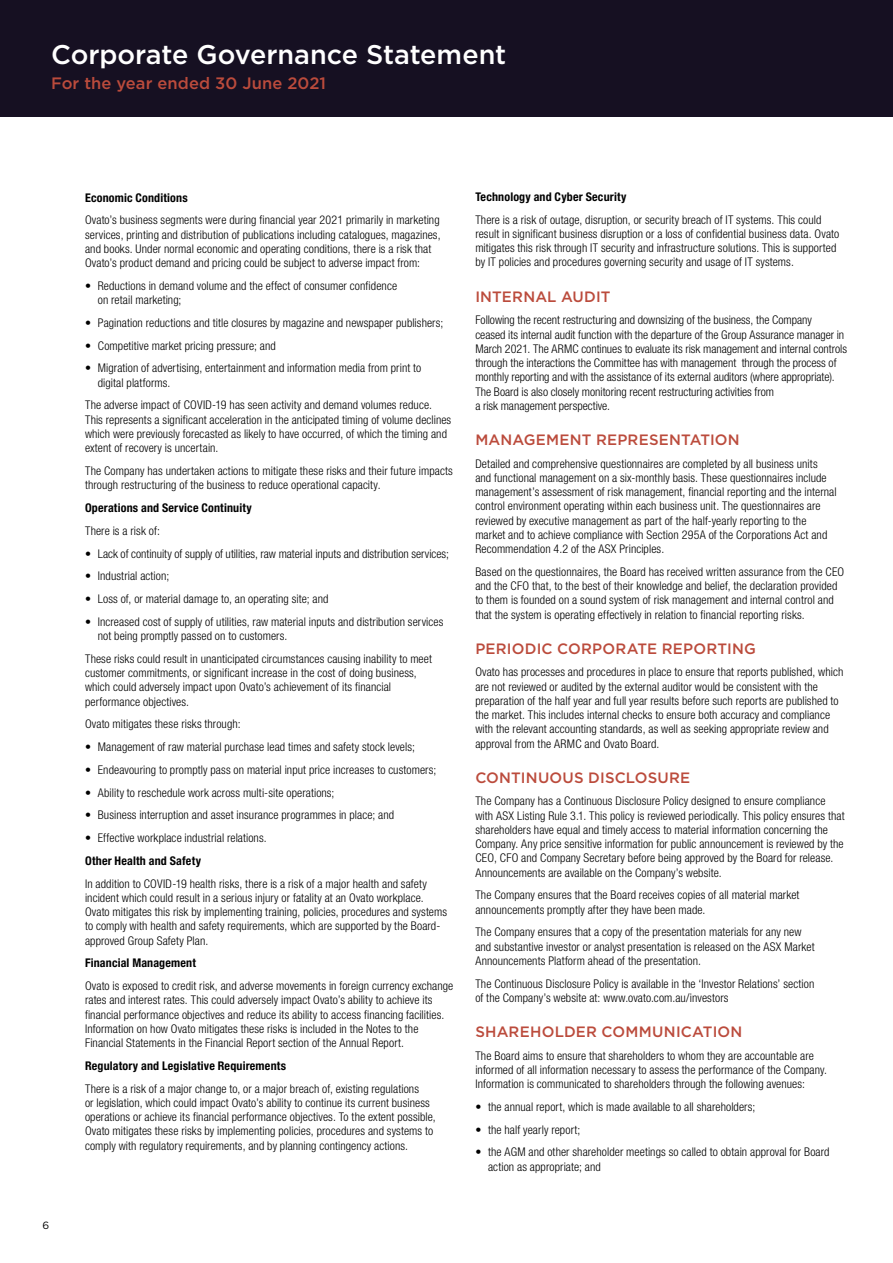
<style>
.page{position:relative;width:893px;height:1263px;background:#fff}
.page>*{position:absolute;margin:0;border:0;box-sizing:border-box;transform-origin:0 0}
.t1{font:500 27px "Gotham";letter-spacing:-.01em;color:#fff}
.t2{font:500 16.5px "Gotham";letter-spacing:.005em;color:#bb4b3c}
.t3{font:500 15px "Gotham";letter-spacing:.015em;color:#bb4b3c}
.t4{font:300 condensed 12px/14.2px "Helvetica Neue LT Std";letter-spacing:.005em;color:#000}
.t5{font:700 condensed 12px "Helvetica Neue";letter-spacing:.015em;color:#000}
.t6{font:10.5px "Gotham";color:#000}
</style>
<div class="page">
<div style="left:0;top:0;width:893px;height:117px;background:#161022"></div>
<h1 class="t1" style="left:51px;top:37px;width:457px">Corporate Governance Statement</h1>
<h2 class="t2" style="left:51px;top:73px;width:277px">For the year ended 30 June 2021</h2>
<p class="t6" style="left:43px;top:1218px;width:8px">6</p>
<p class="t5" style="left:85px;top:190px;width:104px">Economic Conditions</p>
<p class="t4" style="left:85px;top:213px;width:357px">Ovato’s business segments were during financial year 2021 primarily in marketing services, printing and distribution of publications including catalogues, magazines, and books. Under normal economic and operating conditions, there is a risk that Ovato’s product demand and pricing could be subject to adverse impact from:</p>
<p class="t4" style="left:98px;top:278px;width:301px;text-indent:-13px">• Reductions in demand volume and the effect of consumer confidence on retail marketing;</p>
<p class="t4" style="left:85px;top:315px;width:360px">• Pagination reductions and title closures by magazine and newspaper publishers;</p>
<p class="t4" style="left:85px;top:338px;width:192px">• Competitive market pricing pressure; and</p>
<p class="t4" style="left:98px;top:361px;width:325px;text-indent:-13px">• Migration of advertising, entertainment and information media from print to digital platforms.</p>
<p class="t4" style="left:85px;top:398px;width:368px">The adverse impact of COVID-19 has seen activity and demand volumes reduce.<br>This represents a significant acceleration in the anticipated timing of volume declines which were previously forecasted as likely to have occurred, of which the timing and extent of recovery is uncertain.</p>
<p class="t4" style="left:85px;top:463px;width:369px">The Company has undertaken actions to mitigate these risks and their future impacts through restructuring of the business to reduce operational capacity.</p>
<p class="t5" style="left:85px;top:500px;width:168px">Operations and Service Continuity</p>
<p class="t4" style="left:85px;top:523px;width:76px">There is a risk of:</p>
<p class="t4" style="left:85px;top:546px;width:365px">• Lack of continuity of supply of utilities, raw material inputs and distribution services;</p>
<p class="t4" style="left:85px;top:569px;width:86px">• Industrial action;</p>
<p class="t4" style="left:85px;top:591px;width:245px">• Loss of, or material damage to, an operating site; and</p>
<p class="t4" style="left:98px;top:614px;width:347px;text-indent:-13px">• Increased cost of supply of utilities, raw material inputs and distribution services not being promptly passed on to customers.</p>
<p class="t4" style="left:85px;top:651px;width:348px">These risks could result in unanticipated circumstances causing inability to meet customer commitments, or significant increase in the cost of doing business, which could adversely impact upon Ovato’s achievement of its financial performance objectives.</p>
<p class="t4" style="left:85px;top:717px;width:157px">Ovato mitigates these risks through:</p>
<p class="t4" style="left:85px;top:739px;width:331px">• Management of raw material purchase lead times and safety stock levels;</p>
<p class="t4" style="left:85px;top:762px;width:353px">• Endeavouring to promptly pass on material input price increases to customers;</p>
<p class="t4" style="left:85px;top:785px;width:251px">• Ability to reschedule work across multi-site operations;</p>
<p class="t4" style="left:85px;top:808px;width:311px">• Business interruption and asset insurance programmes in place; and</p>
<p class="t4" style="left:85px;top:830px;width:183px">• Effective workplace industrial relations.</p>
<p class="t5" style="left:85px;top:853px;width:118px">Other Health and Safety</p>
<p class="t4" style="left:85px;top:876px;width:364px">In addition to COVID-19 health risks, there is a risk of a major health and safety incident which could result in a serious injury or fatality at an Ovato workplace.<br>Ovato mitigates this risk by implementing training, policies, procedures and systems to comply with health and safety requirements, which are supported by the Board&shy;approved Group Safety Plan.</p>
<p class="t5" style="left:85px;top:956px;width:112px">Financial Management</p>
<p class="t4" style="left:85px;top:978px;width:370px">Ovato is exposed to credit risk, and adverse movements in foreign currency exchange rates and interest rates. This could adversely impact Ovato’s ability to achieve its financial performance objectives and reduce its ability to access financing facilities.<br>Information on how Ovato mitigates these risks is included in the Notes to the Financial Statements in the Financial Report section of the Annual Report.</p>
<p class="t5" style="left:85px;top:1058px;width:203px">Regulatory and Legislative Requirements</p>
<p class="t4" style="left:85px;top:1081px;width:352px">There is a risk of a major change to, or a major breach of, existing regulations<br>or legislation, which could impact Ovato’s ability to continue its current business operations or achieve its financial performance objectives. To the extent possible, Ovato mitigates these risks by implementing policies, procedures and systems to comply with regulatory requirements, and by planning contingency actions.</p>
<p class="t5" style="left:475px;top:189px;width:153px">Technology and Cyber Security</p>
<p class="t4" style="left:475px;top:212px;width:365px">There is a risk of outage, disruption, or security breach of IT systems. This could result in significant business disruption or a loss of confidential business data. Ovato mitigates this risk through IT security and infrastructure solutions. This is supported by IT policies and procedures governing security and usage of IT systems.</p>
<p class="t3" style="left:475px;top:286px;width:137px">INTERNAL AUDIT</p>
<p class="t4" style="left:475px;top:313px;width:373px">Following the recent restructuring and downsizing of the business, the Company<br>ceased its internal audit function with the departure of the Group Assurance manager in March 2021. The ARMC continues to evaluate its risk management and internal controls through the interactions the Committee has with management through the process of monthly reporting and with the assistance of its external auditors (where appropriate).<br>The Board is also closely monitoring recent restructuring activities from<br>a risk management perspective.</p>
<p class="t3" style="left:475px;top:430px;width:266px">MANAGEMENT REPRESENTATION</p>
<p class="t4" style="left:475px;top:456px;width:363px">Detailed and comprehensive questionnaires are completed by all business units and functional management on a six-monthly basis. These questionnaires include management’s assessment of risk management, financial reporting and the internal control environment operating within each business unit. The questionnaires are reviewed by executive management as part of the half-yearly reporting to the market and to achieve compliance with Section 295A of the Corporations Act and Recommendation 4.2 of the ASX Principles.</p>
<p class="t4" style="left:475px;top:564px;width:370px">Based on the questionnaires, the Board has received written assurance from the CEO and the CFO that, to the best of their knowledge and belief, the declaration provided to them is founded on a sound system of risk management and internal control and that the system is operating effectively in relation to financial reporting risks.</p>
<p class="t3" style="left:475px;top:638px;width:282px">PERIODIC CORPORATE REPORTING</p>
<p class="t4" style="left:475px;top:665px;width:370px">Ovato has processes and procedures in place to ensure that reports published, which are not reviewed or audited by the external auditor would be consistent with the preparation of the half year and full year results before such reports are published to the market. This includes internal checks to ensure both accuracy and compliance with the relevant accounting standards, as well as seeking appropriate review and approval from the ARMC and Ovato Board.</p>
<p class="t3" style="left:475px;top:767px;width:216px">CONTINUOUS DISCLOSURE</p>
<p class="t4" style="left:475px;top:794px;width:371px">The Company has a Continuous Disclosure Policy designed to ensure compliance with ASX Listing Rule 3.1. This policy is reviewed periodically. This policy ensures that shareholders have equal and timely access to material information concerning the Company. Any price sensitive information for public announcement is reviewed by the CEO, CFO and Company Secretary before being approved by the Board for release.<br>Announcements are available on the Company’s website.</p>
<p class="t4" style="left:475px;top:888px;width:326px">The Company ensures that the Board receives copies of all material market announcements promptly after they have been made.</p>
<p class="t4" style="left:475px;top:925px;width:341px">The Company ensures that a copy of the presentation materials for any new and substantive investor or analyst presentation is released on the ASX Market<br>Announcements Platform ahead of the presentation.</p>
<p class="t4" style="left:475px;top:976px;width:341px">The Continuous Disclosure Policy is available in the ‘Investor Relations’ section of the Company’s website at: www.ovato.com.au/investors</p>
<p class="t3" style="left:475px;top:1022px;width:269px">SHAREHOLDER COMMUNICATION</p>
<p class="t4" style="left:475px;top:1048px;width:353px">The Board aims to ensure that shareholders to whom they are accountable are informed of all information necessary to assess the performance of the Company.<br>Information is communicated to shareholders through the following avenues:</p>
<p class="t4" style="left:475px;top:1099px;width:281px">• the annual report, which is made available to all shareholders;</p>
<p class="t4" style="left:475px;top:1122px;width:107px">• the half yearly report;</p>
<p class="t4" style="left:488px;top:1145px;width:343px;text-indent:-13px">• the AGM and other shareholder meetings so called to obtain approval for Board action as appropriate; and</p>
</div>
